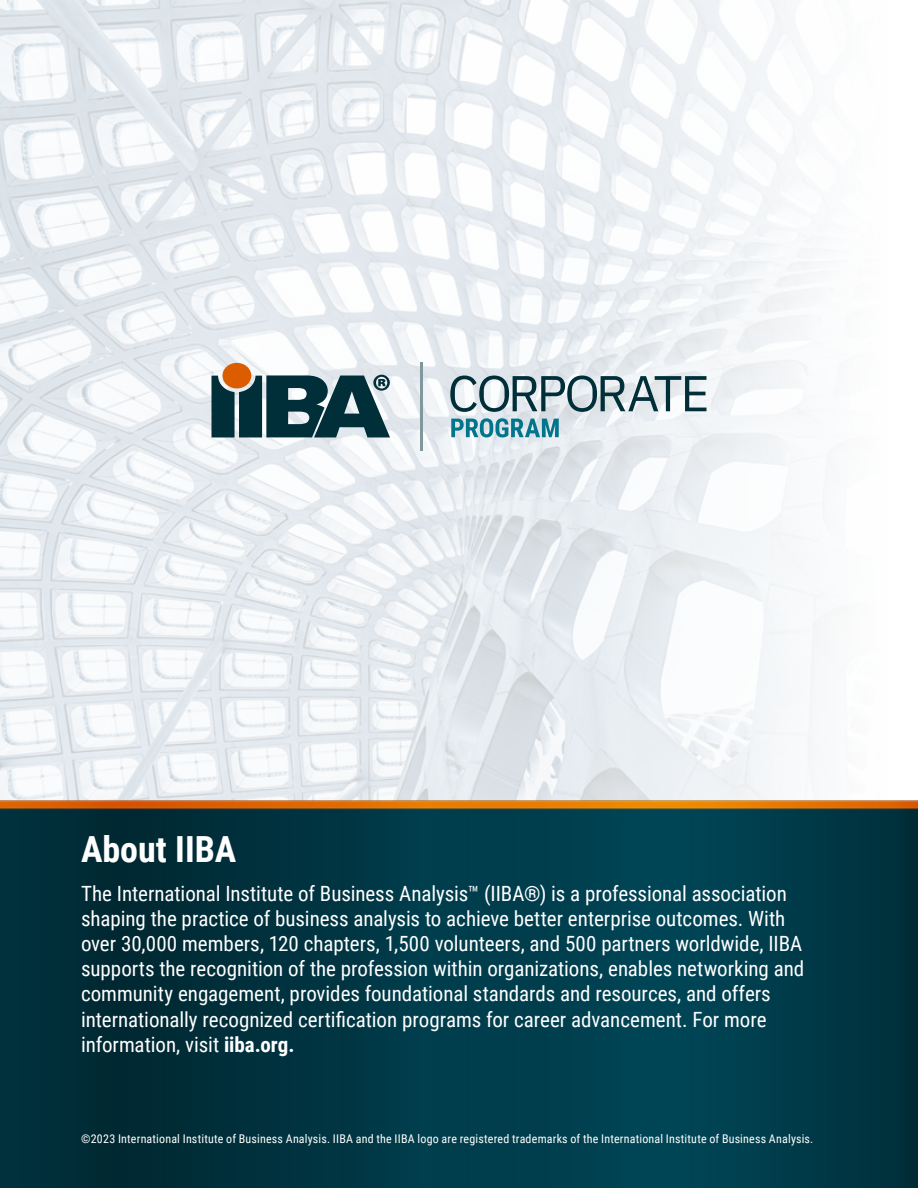
<style>
.page{position:relative;width:918px;height:1188px;background:#fff}
.page>*{position:absolute;margin:0;border:0;box-sizing:border-box;transform-origin:0 0}
.t1{font:700 36px "Roboto Condensed";color:#fff}
.t2{font:21px/25.2px "Roboto Condensed";color:#fff}
.t3{font:12px "Roboto Condensed";letter-spacing:.015em;color:#fff}
.s1{font-weight:700}
</style>
<div class="page">
<img style="left:0;top:0;width:820px;height:780px">
<img style="left:0;top:780px;width:918px;height:408px">
<div style="left:222px;top:363px;width:29px;height:25px;background:#db5d00;border-radius:50%"></div>
<svg style="left:212px;top:375px;width:178px;height:62px;background:#3f5e64"></svg>
<hr style="left:420px;top:362px;width:3px;height:89px;background:#80979c">
<svg style="left:451px;top:418px;width:108px;height:19px;background:#67a8b7"></svg>
<svg style="left:450px;top:376px;width:256px;height:36px"></svg>
<p class="t1" style="left:81px;top:824px;width:157px">About IIBA</p>
<p class="t2" style="left:81px;top:880px;width:725px">The International Institute of Business Analysis™ (IIBA®) is a professional association shaping the practice of business analysis to achieve better enterprise outcomes. With over 30,000 members, 120 chapters, 1,500 volunteers, and 500 partners worldwide, IIBA supports the recognition of the profession within organizations, enables networking and community engagement, provides foundational standards and resources, and offers internationally recognized certification programs for career advancement. For more information, visit <span class="s1">iiba.org.</span></p>
<p class="t3" style="left:81px;top:1131px;width:734px">©2023 International Institute of Business Analysis. IIBA and the IIBA logo are registered trademarks of the International Institute of Business Analysis.</p>
</div>
